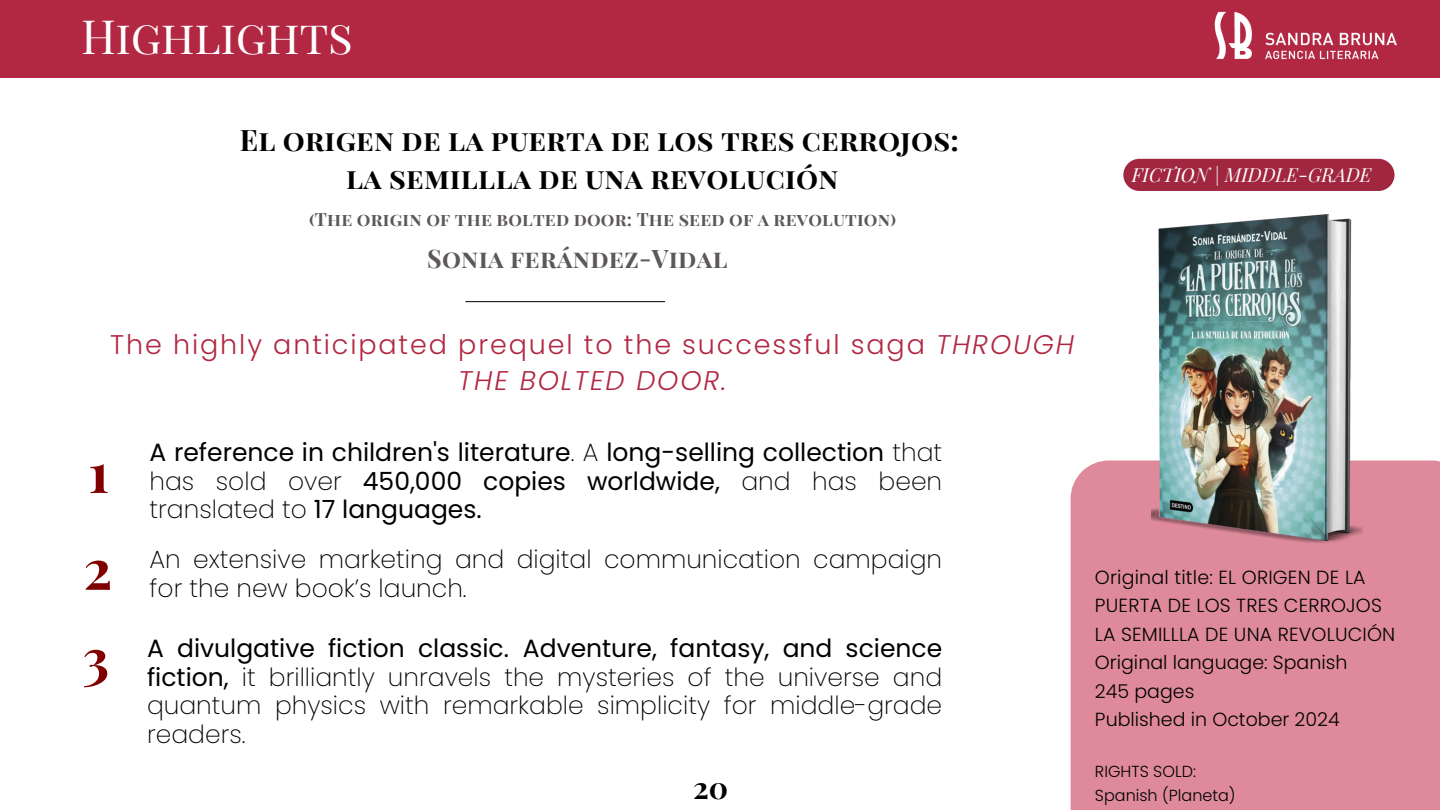
<style>
.page{position:relative;width:1440px;height:810px;background:#fff}
.page>*{position:absolute;margin:0;border:0;box-sizing:border-box;transform-origin:0 0}
.t1{font:700 55px "Playfair Display SC";color:#800000}
.t2{font:46.2px "Playfair Display SC";letter-spacing:-.01em;color:#fff}
.t3{font:700 30px "Playfair Display";color:#000}
.t4{font:700 29px/38.2px "Playfair Display SC";letter-spacing:.01em;color:#000;text-align:center}
.t5{font:300 27px/35.2px "Poppins";letter-spacing:.07em;color:#b12741;text-align:center}
.t6{font:200 25px/28.5px "Poppins";color:#000}
.t7{font:25px/28.5px "Poppins";color:#000;text-align:justify}
.t8{font:700 25px "Playfair Display SC";letter-spacing:.01em;color:#5d5858}
.t9{font:300 19px/28.5px "Poppins";letter-spacing:.01em;color:#000}
.t10{font:italic 19px "Playfair Display SC";color:#fff}
.t11{font:700 18px "Playfair Display SC";letter-spacing:.01em;color:#5d5858}
.t12{font:300 16px "Poppins";color:#000}
.s1{font-style:italic}
.s2{font-weight:200}
.s3{font-weight:400}
</style>
<div class="page">
<div style="left:0;top:0;width:1440px;height:77px;background:#b22742"></div>
<hr style="left:465px;top:301px;width:200px;height:1px;background:#000">
<img style="left:1174px;top:11px;width:266px;height:67px">
<div style="left:1071px;top:461px;width:369px;height:349px;background:#df8a9a"></div>
<img style="left:1151px;top:214px;width:211px;height:329px">
<div style="left:1123px;top:159px;width:272px;height:32px;background:#a12740;border-radius:16px"></div>
<h1 class="t2" style="left:81px;top:4px;width:273px">Highlights</h1>
<p class="t4" style="left:240px;top:120px;width:721px">El origen de la puerta de los tres cerrojos: la semillla de una revolución</p>
<h2 class="t11" style="left:309px;top:207px;width:589px">(The origin of the bolted door: The seed of a revolution)</h2>
<h6 class="t8" style="left:427px;top:241px;width:302px">Sonia ferández-Vidal</h6>
<h5 class="t10" style="left:1132px;top:161px;width:241px">FICTION | MIDDLE-GRADE</h5>
<p class="t5" style="left:110px;top:327px;width:966px">The highly anticipated prequel to the successful saga <span class="s1">THROUGH<br>THE BOLTED DOOR.</span></p>
<p class="t1" style="left:88px;top:434px;width:23px">1</p>
<h3 class="t1" style="left:83px;top:530px;width:30px">2</h3>
<p class="t1" style="left:82px;top:619px;width:28px">3</p>
<p class="t7" style="left:150px;top:438px;width:794px">A reference in children's literature<span class="s2">. A</span> long-selling collection <span class="s2">that has sold over</span> 450,000 copies worldwide, <span class="s2">and has been translated to</span> 17 languages.</p>
<h4 class="t6" style="left:150px;top:545px;width:794px">An extensive marketing and digital communication campaign for the new book’s launch.</h4>
<h5 class="t6" style="left:147px;top:634px;width:797px;text-align:justify"><span class="s3">A divulgative fiction classic. Adventure, fantasy, and science fiction,</span> it brilliantly unravels the mysteries of the universe and quantum physics with remarkable simplicity for middle-grade readers.</h5>
<p class="t9" style="left:1095px;top:563px;width:289px">Original title: EL ORIGEN DE LA<br>PUERTA DE LOS TRES CERROJOS</p>
<p class="t9" style="left:1095px;top:620px;width:302px">LA SEMILLLA DE UNA REVOLUCIÓN</p>
<p class="t9" style="left:1095px;top:648px;width:254px">Original language: Spanish</p>
<p class="t9" style="left:1095px;top:677px;width:101px">245 pages</p>
<p class="t9" style="left:1095px;top:705px;width:246px">Published in October 2024</p>
<p class="t12" style="left:1095px;top:760px;width:103px">RIGHTS SOLD:</p>
<p class="t3" style="left:693px;top:767px;width:37px">20</p>
<p class="t12" style="left:1095px;top:784px;width:142px">Spanish (Planeta)</p>
</div>
